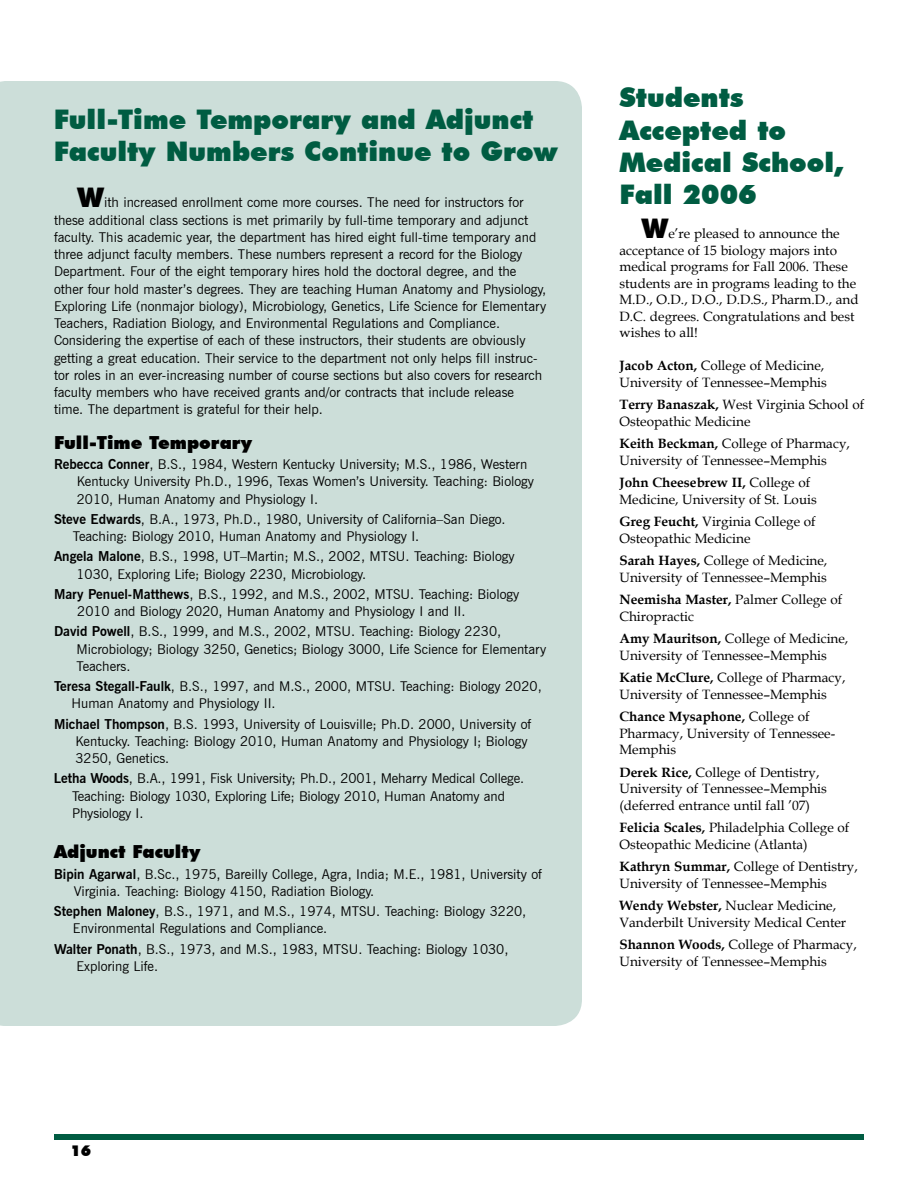
<style>
.page{position:relative;width:918px;height:1188px;background:#fff}
.page>*{position:absolute;margin:0;border:0;box-sizing:border-box;transform-origin:0 0}
.t1{font:900 27px/32.4px "Futura BT";color:#005c42}
.t2{font:900 18px "Futura BT";color:#000}
.t3{font:900 15px "Futura BT";color:#000}
.t4{font:13.5px/17.2px "News Gothic BT";color:#000}
.t5{font:13.5px/16.5px "Book Antiqua";color:#000}
.s1{font-family:"Futura BT";font-weight:900;font-size:27px}
.s2{font-weight:700}
</style>
<div class="page">
<div style="left:0;top:81px;width:582px;height:945px;background:#ccded9"></div>
<div style="left:54px;top:1134px;width:810px;height:6px;background:#005c42"></div>
<h1 class="t1" style="left:54px;top:103px;width:505px">Full-Time Temporary and Adjunct<br>Faculty Numbers Continue to Grow</h1>
<p class="t4" style="left:54px;top:194px;width:494px;text-indent:24px"><span class="s1">W</span>ith increased enrollment come more courses. The need for instructors for these additional class sections is met primarily by full-time temporary and adjunct faculty. This academic year, the department has hired eight full-time temporary and three adjunct faculty members. These numbers represent a record for the Biology Department. Four of the eight temporary hires hold the doctoral degree, and the other four hold master’s degrees. They are teaching Human Anatomy and Physiology, Exploring Life (nonmajor biology), Microbiology, Genetics, Life Science for Elementary Teachers, Radiation Biology, and Environmental Regulations and Compliance.<br>Considering the expertise of each of these instructors, their students are obviously getting a great education. Their service to the department not only helps fill instruc&shy;tor roles in an ever-increasing number of course sections but also covers for research faculty members who have received grants and/or contracts that include release time. The department is grateful for their help.</p>
<h2 class="t2" style="left:54px;top:432px;width:200px">Full-Time Temporary</h2>
<p class="t4" style="left:77px;top:456px;width:459px;text-indent:-23px"><span class="s2">Rebecca Conner</span>, B.S., 1984, Western Kentucky University; M.S., 1986, Western<br>Kentucky University Ph.D., 1996, Texas Women’s University. Teaching: Biology<br>2010, Human Anatomy and Physiology I.</p>
<p class="t4" style="left:73px;top:510px;width:434px;text-indent:-19px"><span class="s2">Steve Edwards</span>, B.A., 1973, Ph.D., 1980, University of California–San Diego.<br>Teaching: Biology 2010, Human Anatomy and Physiology I.</p>
<p class="t4" style="left:76px;top:548px;width:440px;text-indent:-22px"><span class="s2">Angela Malone</span>, B.S., 1998, UT–Martin; M.S., 2002, MTSU. Teaching: Biology<br>1030, Exploring Life; Biology 2230, Microbiology.</p>
<p class="t4" style="left:77px;top:585px;width:444px;text-indent:-23px"><span class="s2">Mary Penuel-Matthews</span>, B.S., 1992, and M.S., 2002, MTSU. Teaching: Biology<br>2010 and Biology 2020, Human Anatomy and Physiology I and II.</p>
<p class="t4" style="left:77px;top:623px;width:471px;text-indent:-23px"><span class="s2">David Powell</span>, B.S., 1999, and M.S., 2002, MTSU. Teaching: Biology 2230,<br>Microbiology; Biology 3250, Genetics; Biology 3000, Life Science for Elementary<br>Teachers.</p>
<p class="t4" style="left:71px;top:678px;width:472px;text-indent:-17px"><span class="s2">Teresa Stegall-Faulk</span>, B.S., 1997, and M.S., 2000, MTSU. Teaching: Biology 2020,<br>Human Anatomy and Physiology II.</p>
<p class="t4" style="left:75px;top:715px;width:457px;text-indent:-21px"><span class="s2">Michael Thompson</span>, B.S. 1993, University of Louisville; Ph.D. 2000, University of<br>Kentucky. Teaching: Biology 2010, Human Anatomy and Physiology I; Biology<br>3250, Genetics.</p>
<p class="t4" style="left:72px;top:770px;width:454px;text-indent:-18px"><span class="s2">Letha Woods</span>, B.A., 1991, Fisk University; Ph.D., 2001, Meharry Medical College.<br>Teaching: Biology 1030, Exploring Life; Biology 2010, Human Anatomy and<br>Physiology I.</p>
<h2 class="t2" style="left:54px;top:841px;width:148px">Adjunct Faculty</h2>
<p class="t4" style="left:74px;top:865px;width:470px;text-indent:-20px"><span class="s2">Bipin Agarwal</span>, B.Sc., 1975, Bareilly College, Agra, India; M.E., 1981, University of<br>Virginia. Teaching: Biology 4150, Radiation Biology.</p>
<p class="t4" style="left:73px;top:903px;width:455px;text-indent:-19px"><span class="s2">Stephen Maloney</span>, B.S., 1971, and M.S., 1974, MTSU. Teaching: Biology 3220,<br>Environmental Regulations and Compliance.</p>
<p class="t4" style="left:76px;top:940px;width:434px;text-indent:-22px"><span class="s2">Walter Ponath</span>, B.S., 1973, and M.S., 1983, MTSU. Teaching: Biology 1030,<br>Exploring Life.</p>
<h1 class="t1" style="left:619px;top:81px;width:225px">Students<br>Accepted to<br>Medical School,<br>Fall 2006</h1>
<p class="t5" style="left:619px;top:225px;width:241px;text-indent:22px"><span class="s1">W</span>e’re pleased to announce the acceptance of 15 biology majors into medical programs for Fall 2006. These students are in programs leading to the M.D., O.D., D.O., D.D.S., Pharm.D., and D.C. degrees. Congratulations and best wishes to all!</p>
<p class="t5" style="left:619px;top:357px;width:209px"><span class="s2">Jacob Acton,</span> College of Medicine,<br>University of Tennessee–Memphis</p>
<p class="t5" style="left:619px;top:396px;width:246px"><span class="s2">Terry Banaszak,</span> West Virginia School of<br>Osteopathic Medicine</p>
<p class="t5" style="left:619px;top:435px;width:232px"><span class="s2">Keith Beckman,</span> College of Pharmacy,<br>University of Tennessee–Memphis</p>
<p class="t5" style="left:619px;top:474px;width:199px"><span class="s2">John Cheesebrew II,</span> College of<br>Medicine, University of St. Louis</p>
<p class="t5" style="left:619px;top:513px;width:198px"><span class="s2">Greg Feucht,</span> Virginia College of<br>Osteopathic Medicine</p>
<p class="t5" style="left:619px;top:552px;width:209px"><span class="s2">Sarah Hayes,</span> College of Medicine,<br>University of Tennessee–Memphis</p>
<p class="t5" style="left:619px;top:591px;width:224px"><span class="s2">Neemisha Master,</span> Palmer College of<br>Chiropractic</p>
<p class="t5" style="left:619px;top:630px;width:230px"><span class="s2">Amy Mauritson,</span> College of Medicine,<br>University of Tennessee–Memphis</p>
<p class="t5" style="left:619px;top:669px;width:227px"><span class="s2">Katie McClure,</span> College of Pharmacy,<br>University of Tennessee–Memphis</p>
<p class="t5" style="left:619px;top:708px;width:217px"><span class="s2">Chance Mysaphone,</span> College of<br>Pharmacy, University of Tennessee-<br>Memphis</p>
<p class="t5" style="left:619px;top:764px;width:209px"><span class="s2">Derek Rice,</span> College of Dentistry,<br>University of Tennessee–Memphis (deferred entrance until fall ’07)</p>
<p class="t5" style="left:619px;top:819px;width:231px"><span class="s2">Felicia Scales,</span> Philadelphia College of<br>Osteopathic Medicine (Atlanta)</p>
<p class="t5" style="left:619px;top:858px;width:240px"><span class="s2">Kathryn Summar,</span> College of Dentistry,<br>University of Tennessee–Memphis</p>
<p class="t5" style="left:619px;top:897px;width:228px"><span class="s2">Wendy Webster,</span> Nuclear Medicine,<br>Vanderbilt University Medical Center</p>
<p class="t5" style="left:619px;top:936px;width:239px"><span class="s2">Shannon Woods,</span> College of Pharmacy,<br>University of Tennessee–Memphis</p>
<p class="t3" style="left:70px;top:1141px;width:21px">16</p>
</div>
